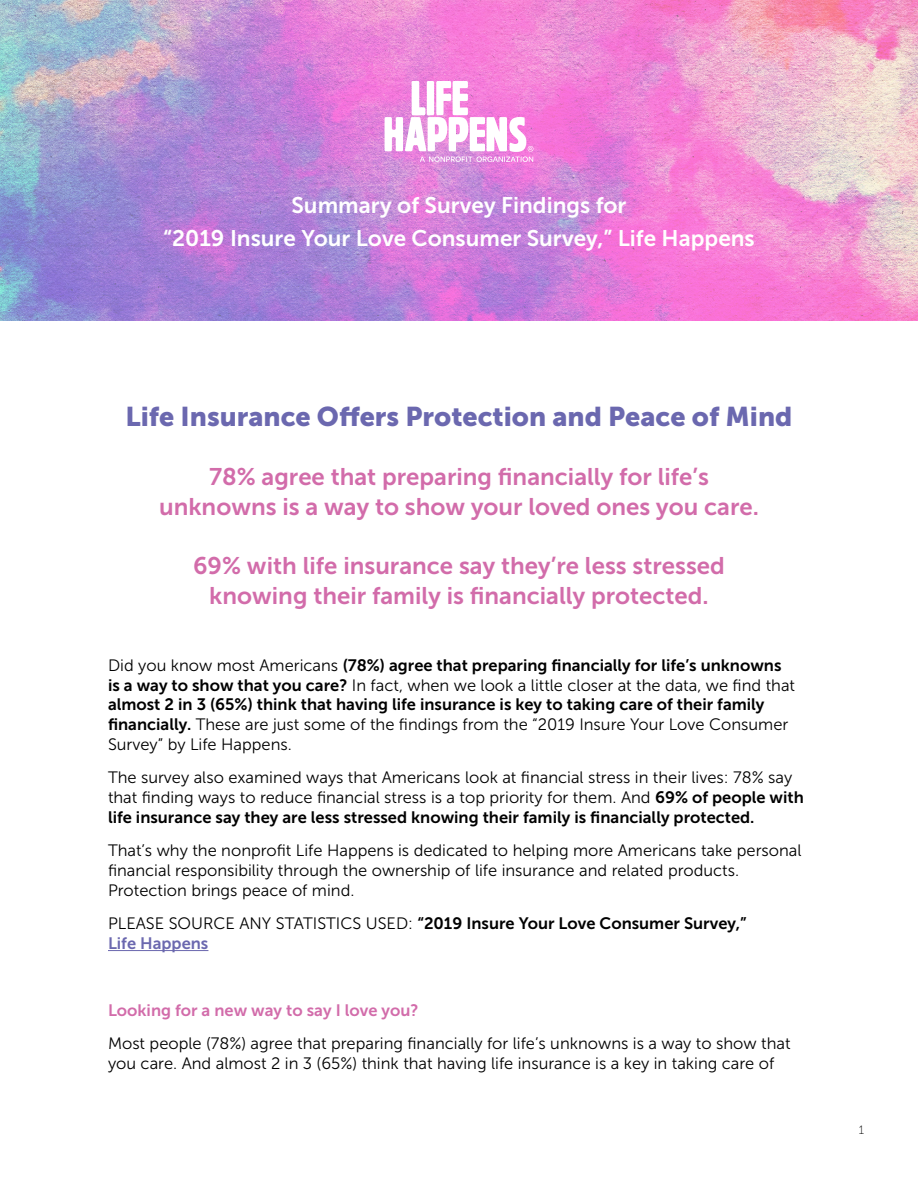
<style>
.page{position:relative;width:918px;height:1188px;background:#fff}
.page>*{position:absolute;margin:0;border:0;box-sizing:border-box;transform-origin:0 0}
.t1{font:27px "Museo Sans 900";color:#6b68af}
.t2{font:24px/30px "Museo Sans 700";color:#d26caa;text-align:center}
.t3{font:22.5px "Museo Sans 700";color:#fff}
.t4{font:16.5px/19.8px "Museo Sans 300";color:#000}
.t5{font:16.5px/19.8px "Museo Sans 700";color:#000}
.t6{font:16.5px "Museo Sans 700";color:#d26caa}
.t7{font:12px "Museo Sans 100";color:#000}
.s1{font-family:"Museo Sans 300"}
.s2{font-family:"Museo Sans 700"}
.s3{color:#6b68af}
</style>
<div class="page">
<img style="left:0;top:0;width:918px;height:321px">
<hr style="left:108px;top:950px;width:100px;height:1px;background:#6b68af">
<svg style="left:385px;top:81px;width:148px;height:81px"></svg>
<p class="t3" style="left:292px;top:193px;width:336px">Summary of Survey Findings for</p>
<p class="t3" style="left:163px;top:226px;width:593px">“2019 Insure Your Love Consumer Survey,” Life Happens</p>
<p class="t1" style="left:126px;top:401px;width:668px">Life Insurance Offers Protection and Peace of Mind</p>
<p class="t2" style="left:159px;top:462px;width:601px">78% agree that preparing financially for life’s unknowns is a way to show your loved ones you care.</p>
<p class="t2" style="left:193px;top:551px;width:533px">69% with life insurance say they’re less stressed knowing their family is financially protected.</p>
<p class="t5" style="left:108px;top:655px;width:689px"><span class="s1">Did you know most Americans</span> (78%) agree that preparing financially for life’s unknowns is a way to show that you care? <span class="s1">In fact, when we look a little closer at the data, we find that </span>almost 2 in 3 (65%) think that having life insurance is key to taking care of their family financially. <span class="s1">These are just some of the findings from the “2019 Insure Your Love Consumer Survey” by Life Happens.</span></p>
<p class="t4" style="left:108px;top:768px;width:697px">The survey also examined ways that Americans look at financial stress in their lives: 78% say that finding ways to reduce financial stress is a top priority for them. And <span class="s2">69% of people with life insurance say they are less stressed knowing their family is financially protected.</span></p>
<p class="t4" style="left:108px;top:841px;width:695px">That’s why the nonprofit Life Happens is dedicated to helping more Americans take personal financial responsibility through the ownership of life insurance and related products.<br>Protection brings peace of mind.</p>
<p class="t5" style="left:108px;top:914px;width:640px"><span class="s1">PLEASE SOURCE ANY STATISTICS USED:</span> “2019 Insure Your Love Consumer Survey,”<br><span class="s3">Life Happens</span></p>
<p class="t6" style="left:108px;top:1001px;width:312px">Looking for a new way to say I love you?</p>
<p class="t4" style="left:108px;top:1033px;width:684px">Most people (78%) agree that preparing financially for life’s unknowns is a way to show that you care. And almost 2 in 3 (65%) think that having life insurance is a key in taking care of</p>
<p class="t7" style="left:859px;top:1124px;width:7px">1</p>
</div>
